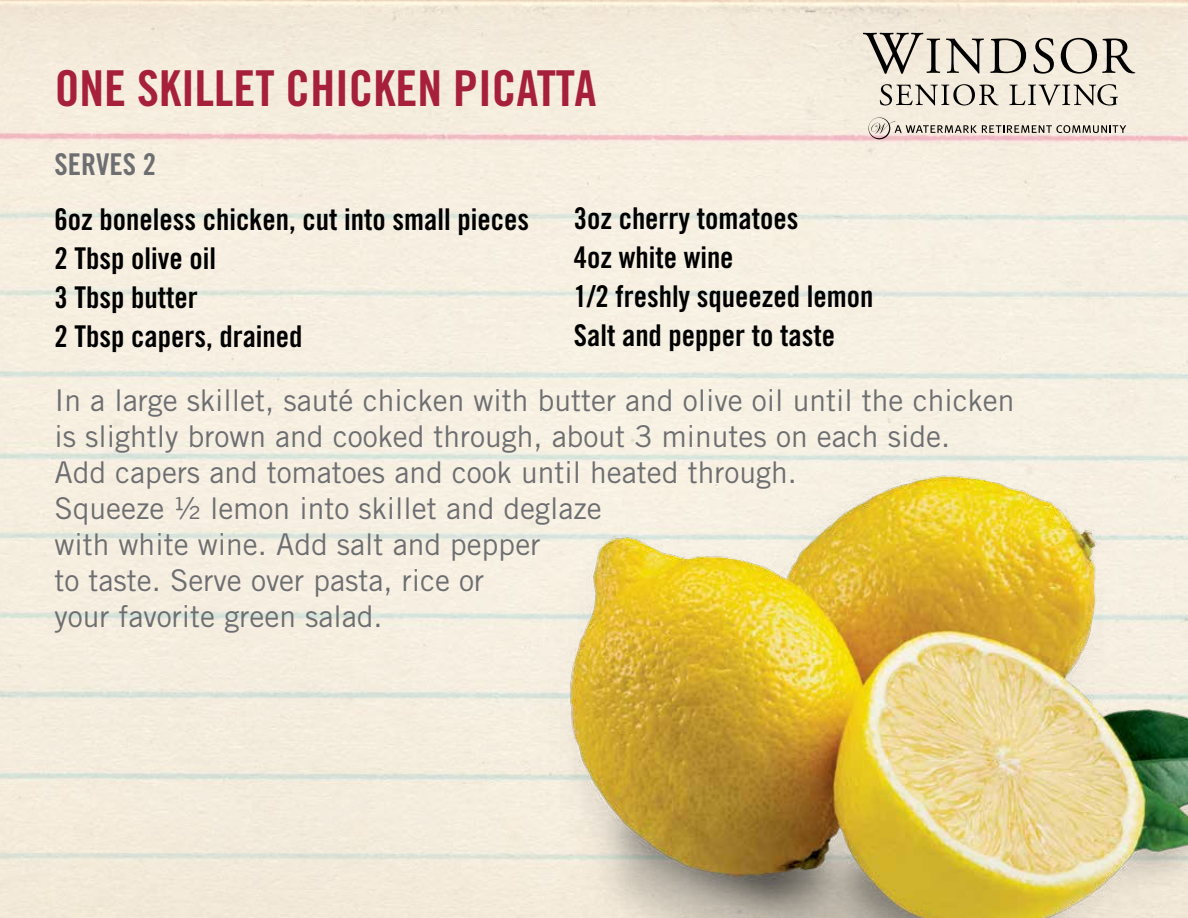
<style>
.page{position:relative;width:1188px;height:918px;background:#fff}
.page>*{position:absolute;margin:0;border:0;box-sizing:border-box;transform-origin:0 0}
.t1{font:49.5px "Trade Gothic Bold Cond Twenty";color:#a6203b}
.t2{font:30px/36px "Trade Gothic";color:#6d6e71}
.t3{font:30px/39px "Trade Gothic Bold Cond Twenty";color:#000}
.t4{font:30px "Trade Gothic Bold Cond Twenty";color:#6d6e71}
</style>
<div class="page">
<svg style="left:868px;top:117px;width:258px;height:22px;background:#d6c8bf"></svg>
<svg style="left:880px;top:84px;width:119px;height:21px;background:#b7b1a6"></svg>
<svg style="left:1009px;top:84px;width:109px;height:21px;background:#bdb7ab"></svg>
<svg style="left:863px;top:33px;width:77px;height:41px;background:#b4ada2"></svg>
<svg style="left:946px;top:39px;width:38px;height:35px"></svg>
<svg style="left:990px;top:39px;width:36px;height:34px"></svg>
<svg style="left:1033px;top:38px;width:21px;height:36px"></svg>
<svg style="left:1061px;top:38px;width:74px;height:36px;background:#b2aca1"></svg>
<img style="left:549px;top:441px;width:639px;height:477px">
<h1 class="t1" style="left:55px;top:58px;width:543px">ONE SKILLET CHICKEN PICATTA</h1>
<p class="t4" style="left:54px;top:146px;width:103px">SERVES 2</p>
<p class="t3" style="left:54px;top:200px;width:476px">6oz boneless chicken, cut into small pieces<br>2 Tbsp olive oil<br>3 Tbsp butter<br>2 Tbsp capers, drained</p>
<p class="t3" style="left:574px;top:198px;width:301px">3oz cherry tomatoes<br>4oz white wine<br>1/2 freshly squeezed lemon<br>Salt and pepper to taste</p>
<p class="t2" style="left:54px;top:382px;width:961px">In a large skillet, sauté chicken with butter and olive oil until the chicken is slightly brown and cooked through, about 3 minutes on each side.<br>Add capers and tomatoes and cook until heated through.<br>Squeeze ½ lemon into skillet and deglaze<br>with white wine. Add salt and pepper<br>to taste. Serve over pasta, rice or<br>your favorite green salad.</p>
</div>
